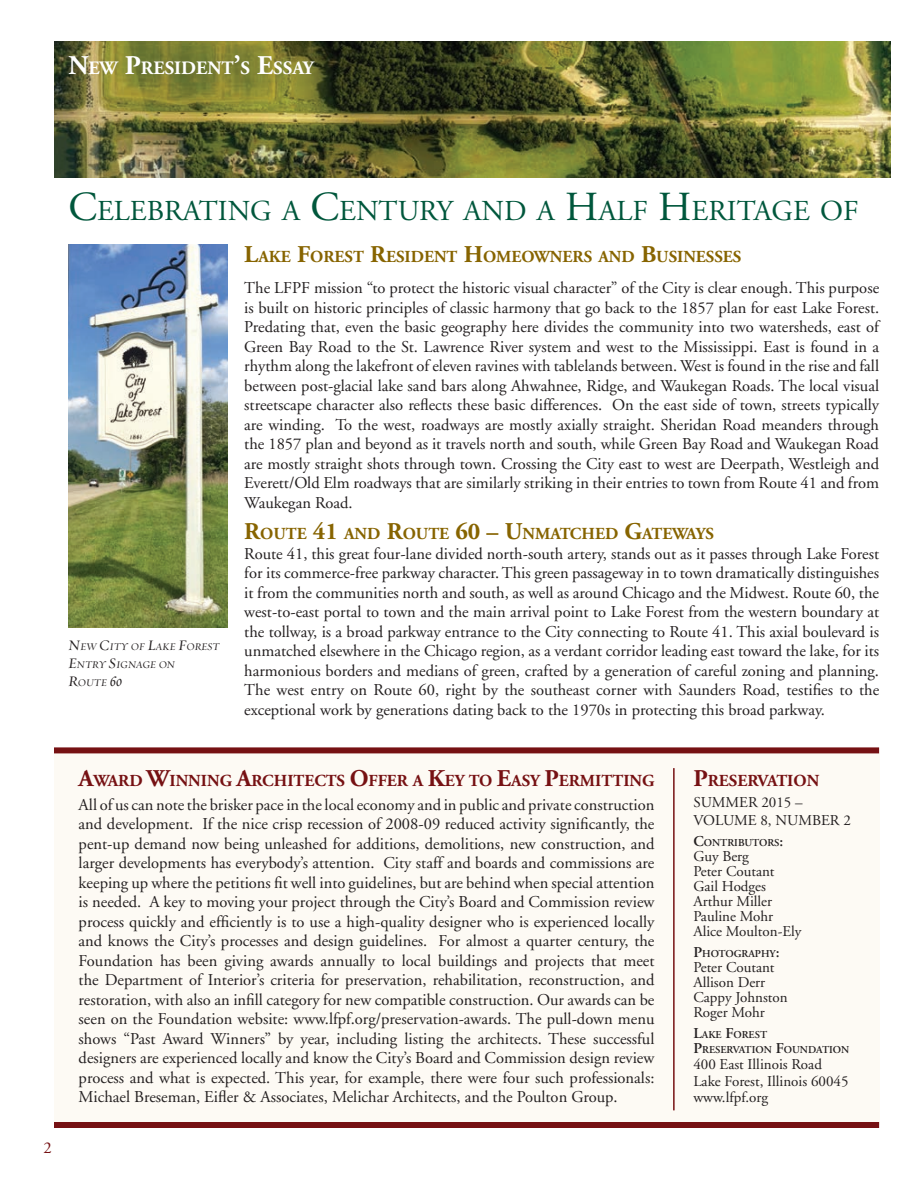
<style>
.page{position:relative;width:918px;height:1188px;background:#fff}
.page>*{position:absolute;margin:0;border:0;box-sizing:border-box;transform-origin:0 0}
.t1{font:28.8px "Adobe Garamond";color:#00573c}
.t2{font:700 18.9px "Adobe Garamond";color:#fff}
.t3{font:700 16.8px "Adobe Garamond";color:#876400}
.t4{font:700 16.8px "Adobe Garamond";color:#761113}
.t5{font:16.5px/19.5px "Adobe Garamond";color:#231f20;text-align:justify}
.t6{font:16.5px "Adobe Garamond";color:#761113}
.t7{font:15px/15px "Adobe Garamond";color:#231f20}
.t8{font:11.55px/18px "Requiem Display HTF Italic";color:#231f20}
.t9{font:600 10.5px/15px "Adobe Garamond";color:#231f20}
.s1{font-size:27px}
.s2{font-size:41.25px}
.s3{font-size:16.5px}
.s4{font-size:24px}
.s5{font-size:15px}
</style>
<div class="page">
<img style="left:55px;top:41px;width:836px;height:136px">
<div style="left:54px;top:753px;width:825px;height:372px;background:#fdfaf4"></div>
<div style="left:54px;top:1122px;width:825px;height:6px;background:#761113"></div>
<div style="left:54px;top:747px;width:825px;height:6px;background:#761113"></div>
<hr style="left:673px;top:768px;width:2px;height:342px;background:#761113">
<img style="left:68px;top:244px;width:159px;height:384px">
<p class="t2" style="left:68px;top:57px;width:247px"><span class="s1">N</span>EW <span class="s1">P</span>RESIDENT<span class="s1">’</span>S <span class="s1">E</span>SSAY</p>
<h1 class="t1" style="left:68px;top:195px;width:792px"><span class="s2">C</span>ELEBRATING A <span class="s2">C</span>ENTURY AND A <span class="s2">H</span>ALF <span class="s2">H</span>ERITAGE OF</h1>
<p class="t8" style="left:68px;top:638px;width:153px"><span class="s3">N</span>EW <span class="s3">C</span>ITY OF <span class="s3">L</span>AKE <span class="s3">F</span>OREST<br><span class="s3">E</span>NTRY <span class="s3">S</span>IGNAGE ON<br><span class="s3">R</span>OUTE <span class="s3">60</span></p>
<p class="t3" style="left:244px;top:247px;width:499px"><span class="s4">L</span>AKE <span class="s4">F</span>OREST <span class="s4">R</span>ESIDENT <span class="s4">H</span>OMEOWNERS AND <span class="s4">B</span>USINESSES</p>
<p class="t5" style="left:244px;top:279px;width:636px">The LFPF mission “to protect the historic visual character” of the City is clear enough. This purpose is built on historic principles of classic harmony that go back to the 1857 plan for east Lake Forest.<br>Predating that, even the basic geography here divides the community into two watersheds, east of Green Bay Road to the St. Lawrence River system and west to the Mississippi. East is found in a rhythm along the lakefront of eleven ravines with tablelands between. West is found in the rise and fall between post-glacial lake sand bars along Ahwahnee, Ridge, and Waukegan Roads. The local visual streetscape character also reflects these basic differences. On the east side of town, streets typically are winding. To the west, roadways are mostly axially straight. Sheridan Road meanders through the 1857 plan and beyond as it travels north and south, while Green Bay Road and Waukegan Road are mostly straight shots through town. Crossing the City east to west are Deerpath, Westleigh and Everett/Old Elm roadways that are similarly striking in their entries to town from Route 41 and from Waukegan Road.</p>
<p class="t3" style="left:244px;top:525px;width:471px"><span class="s4">R</span>OUTE <span class="s4">41</span> AND <span class="s4">R</span>OUTE <span class="s4">60 – U</span>NMATCHED <span class="s4">G</span>ATEWAYS</p>
<p class="t5" style="left:244px;top:544px;width:636px">Route 41, this great four-lane divided north-south artery, stands out as it passes through Lake Forest for its commerce-free parkway character. This green passageway in to town dramatically distinguishes it from the communities north and south, as well as around Chicago and the Midwest. Route 60, the west-to-east portal to town and the main arrival point to Lake Forest from the western boundary at the tollway, is a broad parkway entrance to the City connecting to Route 41. This axial boulevard is unmatched elsewhere in the Chicago region, as a verdant corridor leading east toward the lake, for its harmonious borders and medians of green, crafted by a generation of careful zoning and planning.<br>The west entry on Route 60, right by the southeast corner with Saunders Road, testifies to the exceptional work by generations dating back to the 1970s in protecting this broad parkway.</p>
<p class="t6" style="left:44px;top:1138px;width:10px">2</p>
<p class="t4" style="left:79px;top:771px;width:577px"><span class="s4">A</span>WARD <span class="s4">W</span>INNING <span class="s4">A</span>RCHITECTS <span class="s4">O</span>FFER A <span class="s4">K</span>EY TO <span class="s4">E</span>ASY <span class="s4">P</span>ERMITTING</p>
<p class="t5" style="left:79px;top:795px;width:577px">All of us can note the brisker pace in the local economy and in public and private construction and development. If the nice crisp recession of 2008-09 reduced activity significantly, the pent-up demand now being unleashed for additions, demolitions, new construction, and larger developments has everybody’s attention. City staff and boards and commissions are keeping up where the petitions fit well into guidelines, but are behind when special attention is needed. A key to moving your project through the City’s Board and Commission review process quickly and efficiently is to use a high-quality designer who is experienced locally and knows the City’s processes and design guidelines. For almost a quarter century, the Foundation has been giving awards annually to local buildings and projects that meet the Department of Interior’s criteria for preservation, rehabilitation, reconstruction, and restoration, with also an infill category for new compatible construction. Our awards can be seen on the Foundation website: www.lfpf.org/preservation-awards. The pull-down menu shows “Past Award Winners” by year, including listing the architects. These successful designers are experienced locally and know the City’s Board and Commission design review process and what is expected. This year, for example, there were four such professionals:<br>Michael Breseman, Eifler &amp; Associates, Melichar Architects, and the Poulton Group.</p>
<p class="t4" style="left:693px;top:771px;width:127px"><span class="s4">P</span>RESERVATION</p>
<p class="t7" style="left:693px;top:793px;width:159px;line-height:18px">SUMMER 2015 –<br>VOLUME 8, NUMBER 2</p>
<p class="t9" style="left:693px;top:835px;width:91px"><span class="s5">C</span>ONTRIBUTORS<span class="s5">:</span></p>
<p class="t7" style="left:693px;top:849px;width:110px">Guy Berg<br>Peter Coutant<br>Gail Hodges<br>Arthur Miller<br>Pauline Mohr<br>Alice Moulton-Ely</p>
<p class="t9" style="left:693px;top:946px;width:88px"><span class="s5">P</span>HOTOGRAPHY<span class="s5">:</span></p>
<p class="t7" style="left:693px;top:960px;width:96px">Peter Coutant<br>Allison Derr<br>Cappy Johnston<br>Roger Mohr</p>
<p class="t9" style="left:693px;top:1027px;width:158px"><span class="s5">L</span>AKE <span class="s5">F</span>OREST<br><span class="s5">P</span>RESERVATION <span class="s5">F</span>OUNDATION</p>
<p class="t7" style="left:693px;top:1057px;width:157px;line-height:16.5px">400 East Illinois Road<br>Lake Forest, Illinois 60045 www.lfpf.org</p>
</div>
